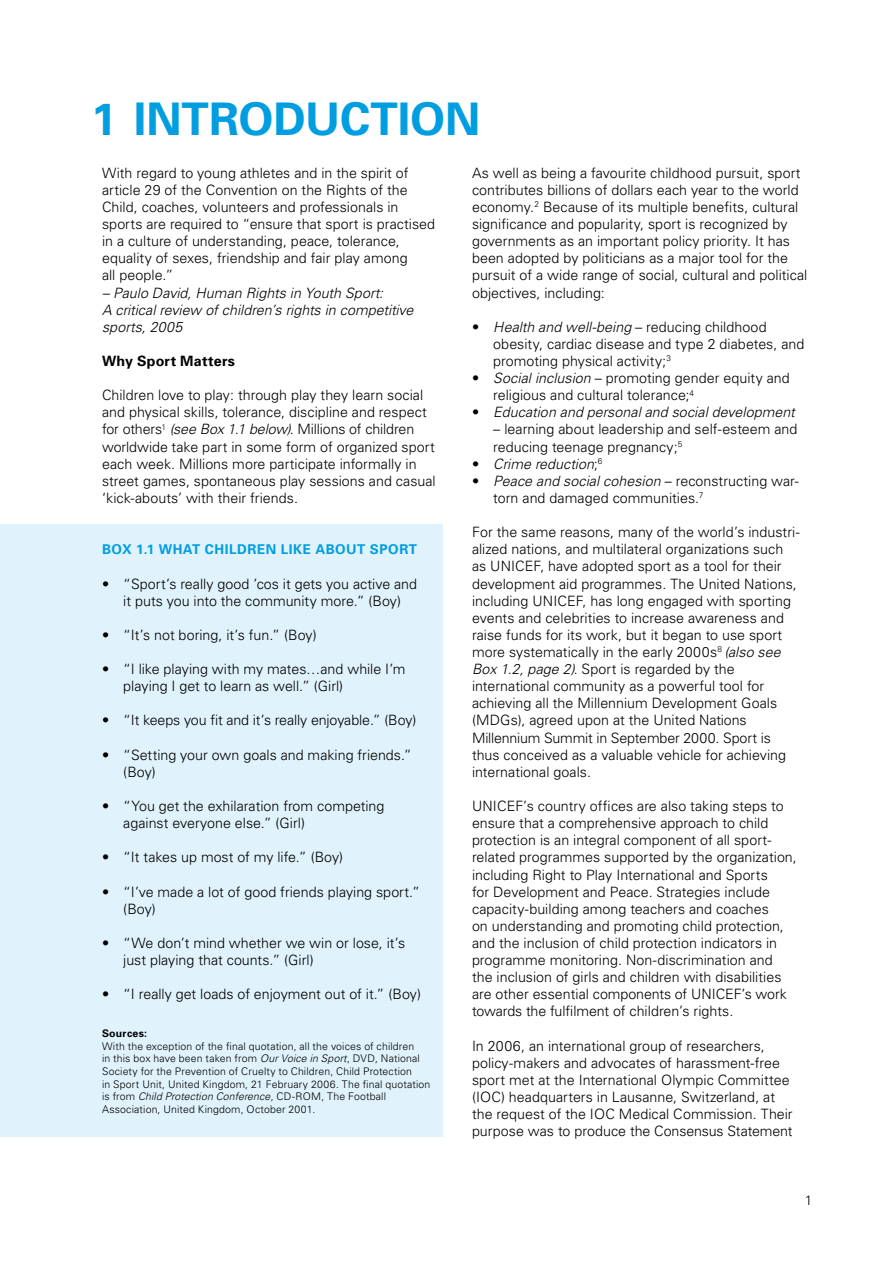
<style>
.page{position:relative;width:893px;height:1263px;background:#fff}
.page>*{position:absolute;margin:0;border:0;box-sizing:border-box;transform-origin:0 0}
.t1{font:700 45px "Univers";color:#009ee0}
.t2{font:300 14.25px/17.1px "Univers";color:#000}
.t3{font:italic 300 14.25px/17.1px "Univers";letter-spacing:.005em;color:#000}
.t4{font:700 14.25px "Univers";letter-spacing:.015em;color:#000}
.t5{font:700 13.5px "Univers";letter-spacing:.035em;color:#009ee0}
.t6{font:300 13.5px "Univers";color:#000}
.t7{font:300 10.5px/12.6px "Univers";letter-spacing:.015em;color:#000}
.t8{font:700 10.5px "Univers";letter-spacing:.03em;color:#000}
.s1{font-style:italic}
.s2{font-style:normal}
</style>
<div class="page">
<div style="left:0;top:524px;width:442px;height:612px;background:#e0f2fb"></div>
<h1 class="t1" style="left:91px;top:90px;width:390px">1 INTRODUCTION</h1>
<p class="t2" style="left:472px;top:164px;width:337px">As well as being a favourite childhood pursuit, sport contributes billions of dollars each year to the world economy.<sup>2</sup> Because of its multiple benefits, cultural significance and popularity, sport is recognized by governments as an important policy priority. It has been adopted by politicians as a major tool for the pursuit of a wide range of social, cultural and political objectives, including:</p>
<p class="t2" style="left:493px;top:318px;width:313px;text-indent:-21px">• <span class="s1">Health and well-being</span> – reducing childhood obesity, cardiac disease and type 2 diabetes, and promoting physical activity;<sup>3</sup></p>
<p class="t2" style="left:493px;top:369px;width:298px;text-indent:-21px">• <span class="s1">Social inclusion</span> – promoting gender equity and religious and cultural tolerance;<sup>4</sup></p>
<p class="t3" style="left:472px;top:403px;width:324px"><span class="s2">•</span> Education and personal and social development</p>
<p class="t2" style="left:493px;top:420px;width:306px">– learning about leadership and self-esteem and reducing teenage pregnancy;<sup>5</sup></p>
<p class="t3" style="left:472px;top:455px;width:132px"><span class="s2">•</span> Crime reduction<span class="s2">;</span><sup>6</sup></p>
<p class="t2" style="left:493px;top:472px;width:307px;text-indent:-21px">• <span class="s1">Peace and social cohesion</span> – reconstructing war&shy;torn and damaged communities.<sup>7</sup></p>
<p class="t2" style="left:472px;top:523px;width:329px">For the same reasons, many of the world’s industri&shy;alized nations, and multilateral organizations such as UNICEF, have adopted sport as a tool for their development aid programmes. The United Nations, including UNICEF, has long engaged with sporting events and celebrities to increase awareness and raise funds for its work, but it began to use sport more systematically in the early 2000s<sup>8</sup> <span class="s1">(also see Box 1.2, page 2)</span>. Sport is regarded by the international community as a powerful tool for achieving all the Millennium Development Goals (MDGs), agreed upon at the United Nations Millennium Summit in September 2000. Sport is thus conceived as a valuable vehicle for achieving international goals.</p>
<p class="t2" style="left:472px;top:797px;width:326px">UNICEF’s country offices are also taking steps to ensure that a comprehensive approach to child protection is an integral component of all sport&shy;related programmes supported by the organization, including Right to Play International and Sports<br>for Development and Peace. Strategies include capacity-building among teachers and coaches<br>on understanding and promoting child protection, and the inclusion of child protection indicators in programme monitoring. Non-discrimination and the inclusion of girls and children with disabilities are other essential components of UNICEF’s work towards the fulfilment of children’s rights.</p>
<p class="t2" style="left:472px;top:1037px;width:322px">In 2006, an international group of researchers, policy-makers and advocates of harassment-free sport met at the International Olympic Committee (IOC) headquarters in Lausanne, Switzerland, at the request of the IOC Medical Commission. Their purpose was to produce the Consensus Statement</p>
<p class="t2" style="left:102px;top:164px;width:335px">With regard to young athletes and in the spirit of article 29 of the Convention on the Rights of the Child, coaches, volunteers and professionals in sports are required to “ensure that sport is practised in a culture of understanding, peace, tolerance, equality of sexes, friendship and fair play among<br>all people.”</p>
<p class="t3" style="left:102px;top:284px;width:313px">– Paulo David, Human Rights in Youth Sport:<br>A critical review of children’s rights in competitive sports, 2005</p>
<p class="t4" style="left:102px;top:352px;width:135px">WHY SPORT MATTERS</p>
<p class="t2" style="left:102px;top:386px;width:335px">Children love to play: through play they learn social and physical skills, tolerance, discipline and respect for others<sup>1</sup> <span class="s1">(see Box 1.1 below)</span>. Millions of children worldwide take part in some form of organized sport each week. Millions more participate informally in street games, spontaneous play sessions and casual ‘kick-abouts’ with their friends.</p>
<p class="t5" style="left:102px;top:541px;width:113px">BOX 1.1 WHAT CHILDREN</p>
<p class="t5" style="left:281px;top:541px;width:9px">LIKE</p>
<p class="t5" style="left:316px;top:541px;width:65px">ABOUT SPORT</p>
<p class="t2" style="left:102px;top:574px;width:317px;text-align:center">• “Sport’s really good ’cos it gets you active and it puts you into the community more.” (Boy)</p>
<p class="t2" style="left:102px;top:626px;width:216px">• “It’s not boring, it’s fun.” (Boy)</p>
<p class="t2" style="left:123px;top:660px;width:284px;text-indent:-21px">• “I like playing with my mates…and while I’m playing I get to learn as well.” (Girl)</p>
<p class="t2" style="left:102px;top:711px;width:316px">• “It keeps you fit and it’s really enjoyable.” (Boy)</p>
<p class="t2" style="left:123px;top:746px;width:290px;text-indent:-21px">• “Setting your own goals and making friends.” (Boy)</p>
<p class="t2" style="left:123px;top:797px;width:263px;text-indent:-21px">• “You get the exhilaration from competing against everyone else.” (Girl)</p>
<p class="t2" style="left:102px;top:848px;width:243px">• “It takes up most of my life.” (Boy)</p>
<p class="t2" style="left:123px;top:883px;width:298px;text-indent:-21px">• “I’ve made a lot of good friends playing sport.” (Boy)</p>
<p class="t2" style="left:123px;top:934px;width:283px;text-indent:-21px">• “We don’t mind whether we win or lose, it’s just playing that counts.” (Girl)</p>
<p class="t2" style="left:102px;top:985px;width:320px">• “I really get loads of enjoyment out of it.” (Boy)</p>
<p class="t8" style="left:102px;top:1027px;width:47px">SOURCES:</p>
<p class="t7" style="left:102px;top:1039px;width:330px">With the exception of the final quotation, all the voices of children<br>in this box have been taken from <span class="s1">Our Voice in Sport</span>, DVD, National Society for the Prevention of Cruelty to Children, Child Protection<br>in Sport Unit, United Kingdom, 21 February 2006. The final quotation is from <span class="s1">Child Protection Conference</span>, CD-ROM, The Football Association, United Kingdom, October 2001.</p>
<p class="t6" style="left:805px;top:1192px;width:9px">1</p>
</div>
